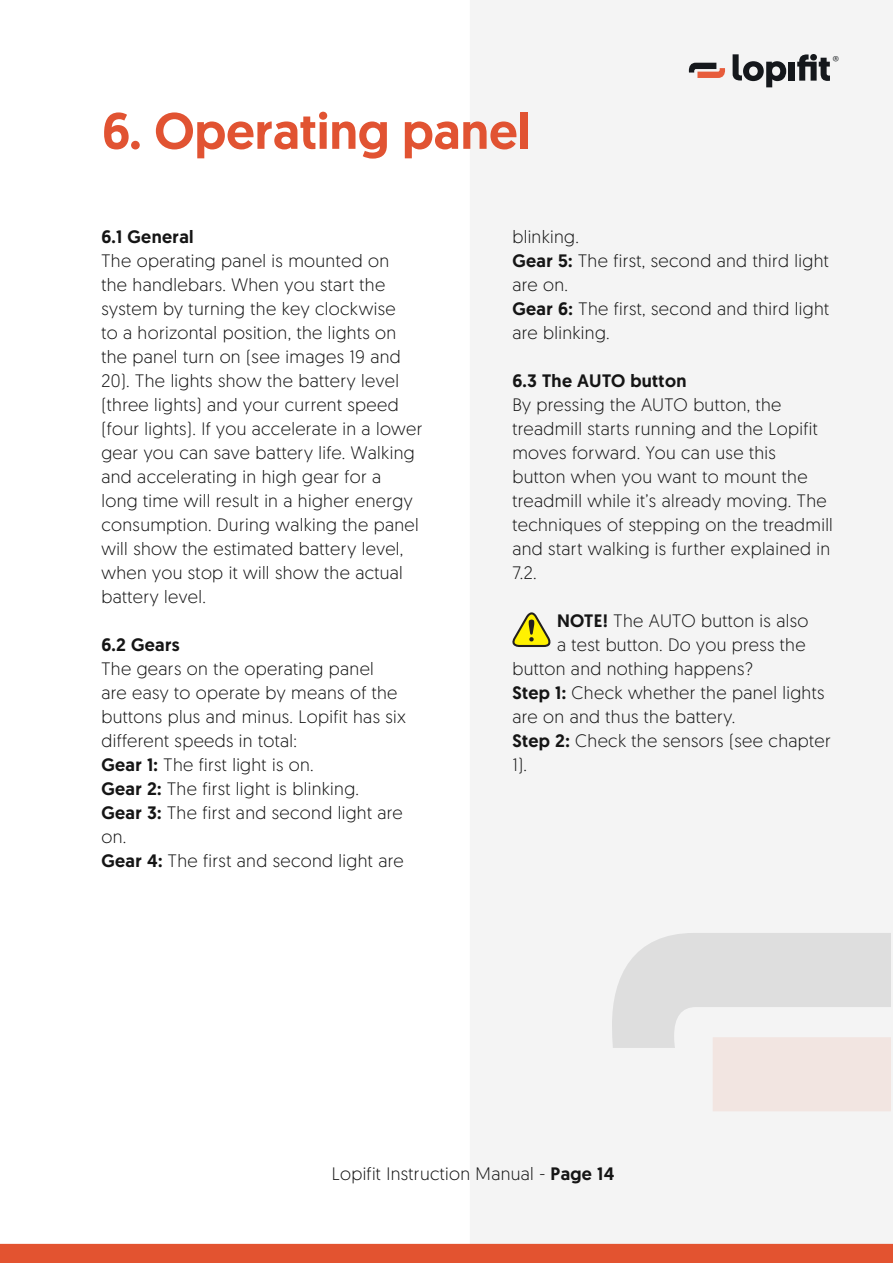
<style>
.page{position:relative;width:893px;height:1263px;background:#fff}
.page>*{position:absolute;margin:0;border:0;box-sizing:border-box;transform-origin:0 0}
.Titel{font:500 51px "Geomanist";color:#e15332}
.Tekst{font:300 18px/24px "Geomanist";letter-spacing:.02em;color:#151515}
.Tekst-2{font:500 18px "Geomanist";letter-spacing:.02em;color:#151515}
.t1{font:300 13.5px "Geomanist";color:#292d2f}
.s1{font-weight:500}
</style>
<div class="page">
<div style="left:470px;top:0;width:423px;height:1263px;background:#f4f4f4"></div>
<div style="left:0;top:1244px;width:893px;height:19px;background:#e35330"></div>
<div style="left:789px;top:62px;width:6px;height:19px;background:#15181c"></div>
<svg style="left:797px;top:54px;width:33px;height:27px"></svg>
<svg style="left:733px;top:54px;width:53px;height:33px"></svg>
<svg style="left:689px;top:63px;width:36px;height:15px"></svg>
<svg style="left:612px;top:933px;width:279px;height:178px"></svg>
<svg style="left:512px;top:612px;width:39px;height:35px"></svg>
<p class="Titel" style="left:102px;top:97px;width:430px">6. Operating panel</p>
<p class="t1" style="left:833px;top:52px;width:8px">®</p>
<p class="Tekst-2" style="left:101px;top:225px;width:94px">6.1 General</p>
<p class="Tekst" style="left:101px;top:248px;width:323px">The operating panel is mounted on<br>the handlebars. When you start the system by turning the key clockwise<br>to a horizontal position, the lights on the panel turn on (see images 19 and 20). The lights show the battery level (three lights) and your current speed (four lights). If you accelerate in a lower gear you can save battery life. Walking and accelerating in high gear for a<br>long time will result in a higher energy consumption. During walking the panel will show the estimated battery level, when you stop it will show the actual battery level.</p>
<p class="Tekst-2" style="left:101px;top:633px;width:80px">6.2 Gears</p>
<p class="Tekst" style="left:101px;top:656px;width:306px">The gears on the operating panel<br>are easy to operate by means of the buttons plus and minus. Lopifit has six different speeds in total:</p>
<p class="Tekst" style="left:101px;top:752px;width:214px"><span class="s1">Gear 1:</span> The first light is on.</p>
<p class="Tekst" style="left:101px;top:776px;width:259px"><span class="s1">Gear 2:</span> The first light is blinking.</p>
<p class="Tekst" style="left:101px;top:800px;width:303px"><span class="s1">Gear 3:</span> The first and second light are on.</p>
<p class="Tekst" style="left:101px;top:848px;width:304px"><span class="s1">Gear 4:</span> The first and second light are</p>
<p class="Tekst" style="left:512px;top:224px;width:68px">blinking.</p>
<p class="Tekst" style="left:512px;top:248px;width:318px"><span class="s1">Gear 5:</span> The first, second and third light are on.</p>
<p class="Tekst" style="left:512px;top:296px;width:318px"><span class="s1">Gear 6:</span> The first, second and third light are blinking.</p>
<p class="Tekst-2" style="left:512px;top:369px;width:176px">6.3 The AUTO button</p>
<p class="Tekst" style="left:512px;top:392px;width:322px">By pressing the AUTO button, the treadmill starts running and the Lopifit moves forward. You can use this button when you want to mount the treadmill while it’s already moving. The techniques of stepping on the treadmill and start walking is further explained in<br>7.2.</p>
<p class="Tekst" style="left:557px;top:608px;width:253px"><span class="s1">NOTE!</span> The AUTO button is also</p>
<p class="Tekst" style="left:557px;top:632px;width:250px">a test button. Do you press the</p>
<p class="Tekst" style="left:512px;top:656px;width:242px">button and nothing happens?</p>
<p class="Tekst" style="left:512px;top:680px;width:314px"><span class="s1">Step 1:</span> Check whether the panel lights are on and thus the battery.</p>
<p class="Tekst" style="left:512px;top:728px;width:320px"><span class="s1">Step 2:</span> Check the sensors (see chapter<br>1).</p>
<p class="Tekst" style="left:332px;top:1161px;width:284px">Lopifit Instruction Manual - <span class="s1">Page 14</span></p>
</div>
